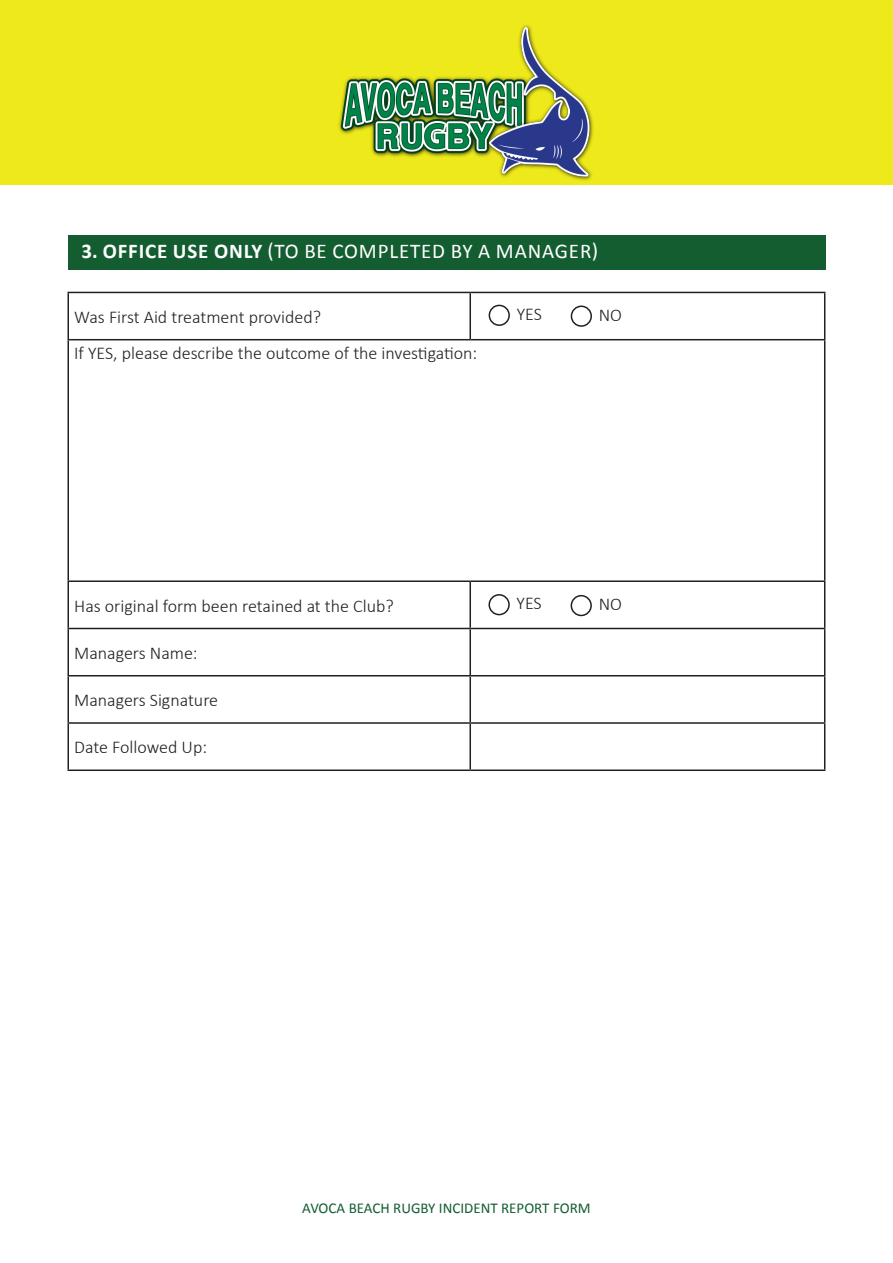
<style>
.page{position:relative;width:893px;height:1263px;background:#fff}
.page>*{position:absolute;margin:0;border:0;box-sizing:border-box;transform-origin:0 0}
.t1{font:21px "Calibri";letter-spacing:.04em;color:#fff}
.t2{font:300 18px "Calibri";color:#231f20}
.t3{font:15px "Calibri";color:#135d31}
.s1{font-weight:700}
</style>
<div class="page">
<div style="left:0;top:0;width:893px;height:184px;background:#ede91a"></div>
<img style="left:339px;top:25px;width:254px;height:156px">
<div style="left:68px;top:236px;width:757px;height:34px;background:#135d31"></div>
<hr style="left:68px;top:292px;width:402px;height:1px;background:#231f20">
<hr style="left:68px;top:293px;width:1px;height:46px;background:#231f20">
<hr style="left:470px;top:292px;width:355px;height:1px;background:#231f20">
<hr style="left:469px;top:293px;width:2px;height:46px;background:#231f20">
<hr style="left:824px;top:293px;width:1px;height:46px;background:#231f20">
<hr style="left:68px;top:339px;width:402px;height:1px;background:#231f20">
<hr style="left:68px;top:340px;width:1px;height:240px;background:#231f20">
<hr style="left:470px;top:339px;width:355px;height:1px;background:#231f20">
<hr style="left:824px;top:340px;width:1px;height:240px;background:#231f20">
<hr style="left:68px;top:580px;width:402px;height:2px;background:#231f20">
<hr style="left:68px;top:582px;width:1px;height:46px;background:#231f20">
<hr style="left:470px;top:580px;width:355px;height:2px;background:#231f20">
<hr style="left:469px;top:582px;width:2px;height:46px;background:#231f20">
<hr style="left:824px;top:582px;width:1px;height:46px;background:#231f20">
<hr style="left:68px;top:628px;width:402px;height:1px;background:#231f20">
<hr style="left:68px;top:629px;width:1px;height:46px;background:#231f20">
<hr style="left:470px;top:628px;width:355px;height:1px;background:#231f20">
<hr style="left:469px;top:629px;width:2px;height:46px;background:#231f20">
<hr style="left:824px;top:629px;width:1px;height:46px;background:#231f20">
<hr style="left:68px;top:675px;width:402px;height:1px;background:#231f20">
<hr style="left:68px;top:676px;width:1px;height:46px;background:#231f20">
<hr style="left:470px;top:675px;width:355px;height:1px;background:#231f20">
<hr style="left:469px;top:676px;width:2px;height:46px;background:#231f20">
<hr style="left:824px;top:676px;width:1px;height:46px;background:#231f20">
<hr style="left:68px;top:722px;width:402px;height:2px;background:#231f20">
<hr style="left:68px;top:724px;width:1px;height:45px;background:#231f20">
<hr style="left:470px;top:722px;width:355px;height:2px;background:#231f20">
<hr style="left:469px;top:724px;width:2px;height:45px;background:#231f20">
<hr style="left:824px;top:724px;width:1px;height:45px;background:#231f20">
<hr style="left:68px;top:769px;width:402px;height:2px;background:#231f20">
<hr style="left:470px;top:769px;width:355px;height:2px;background:#231f20">
<div style="left:489px;top:305px;width:21px;height:21px;border:2px solid #231f20;border-radius:50%"></div>
<div style="left:571px;top:305px;width:21px;height:22px;border:2px solid #231f20;border-radius:50%"></div>
<div style="left:488px;top:594px;width:22px;height:21px;border:2px solid #231f20;border-radius:50%"></div>
<div style="left:571px;top:595px;width:21px;height:21px;border:2px solid #231f20;border-radius:50%"></div>
<p class="t1" style="left:81px;top:237px;width:518px"><span class="s1">3. OFFICE USE ONLY</span> (TO BE COMPLETED BY A MANAGER)</p>
<p class="t2" style="left:74px;top:306px;width:248px">Was First Aid treatment provided?</p>
<p class="t2" style="left:74px;top:342px;width:405px">If YES, please describe the outcome of the investigation:</p>
<p class="t2" style="left:517px;top:303px;width:27px">YES</p>
<p class="t2" style="left:599px;top:304px;width:25px">NO</p>
<p class="t2" style="left:74px;top:594px;width:321px">Has original form been retained at the Club?</p>
<p class="t2" style="left:74px;top:642px;width:125px">Managers Name:</p>
<p class="t2" style="left:74px;top:689px;width:145px">Managers Signature</p>
<p class="t2" style="left:74px;top:736px;width:134px">Date Followed Up:</p>
<p class="t2" style="left:517px;top:592px;width:27px">YES</p>
<p class="t2" style="left:599px;top:593px;width:25px">NO</p>
<p class="t3" style="left:302px;top:1198px;width:290px">AVOCA BEACH RUGBY INCIDENT REPORT FORM</p>
</div>
